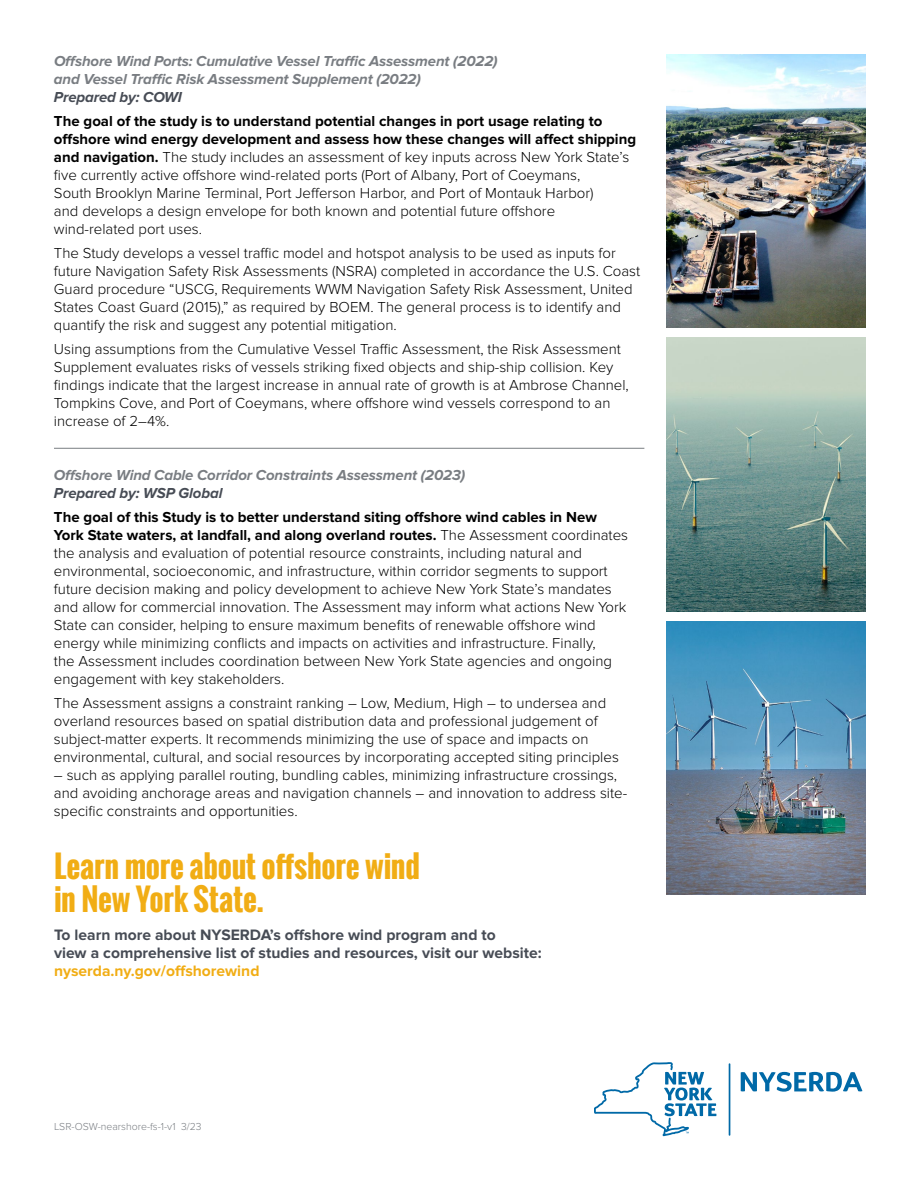
<style>
.page{position:relative;width:918px;height:1188px;background:#fff}
.page>*{position:absolute;margin:0;border:0;box-sizing:border-box;transform-origin:0 0}
.Ready_to_get_started{font:700 30px/33px "Oswald";letter-spacing:-.01em;color:#f1ad14}
.CTA{font:700 15.6px/18px "Proxima Nova";color:#474c55}
.Body{font:300 15px/18px "Proxima Nova";color:#000}
.Case_Study_Title{font:italic 700 15px/18px "Proxima Nova";letter-spacing:-.01em;color:#797d82}
.pub_code{font:300 10.5px "Proxima Nova";color:#797d82}
.s1{color:#474c55}
.s2{font-weight:700}
.s3{color:#f1ad14}
</style>
<div class="page">
<img style="left:666px;top:54px;width:199px;height:274px">
<img style="left:666px;top:621px;width:199px;height:274px">
<img style="left:666px;top:338px;width:199px;height:273px">
<hr style="left:54px;top:448px;width:590px;height:1px;background:#797d82">
<svg style="left:594px;top:1062px;width:123px;height:74px"></svg>
<svg style="left:741px;top:1072px;width:121px;height:20px"></svg>
<hr style="left:729px;top:1063px;width:1px;height:73px;background:#0069a7">
<p class="Case_Study_Title" style="left:54px;top:52px;width:445px">Offshore Wind Ports: Cumulative Vessel Traffic Assessment (2022) and Vessel Traffic Risk Assessment Supplement (2022)<br><span class="s1">Prepared by: COWI</span></p>
<p class="Body" style="left:54px;top:112px;width:584px"><span class="s2">The goal of the study is to understand potential changes in port usage relating to offshore wind energy development and assess how these changes will affect shipping and navigation.</span> The study includes an assessment of key inputs across New York State’s five currently active offshore wind-related ports (Port of Albany, Port of Coeymans,<br>South Brooklyn Marine Terminal, Port Jefferson Harbor, and Port of Montauk Harbor)<br>and develops a design envelope for both known and potential future offshore wind-related port uses.</p>
<p class="Body" style="left:54px;top:244px;width:588px">The Study develops a vessel traffic model and hotspot analysis to be used as inputs for future Navigation Safety Risk Assessments (NSRA) completed in accordance the U.S. Coast Guard procedure “USCG, Requirements WWM Navigation Safety Risk Assessment, United States Coast Guard (2015),” as required by BOEM. The general process is to identify and quantify the risk and suggest any potential mitigation.</p>
<p class="Body" style="left:54px;top:340px;width:576px">Using assumptions from the Cumulative Vessel Traffic Assessment, the Risk Assessment Supplement evaluates risks of vessels striking fixed objects and ship-ship collision. Key findings indicate that the largest increase in annual rate of growth is at Ambrose Channel, Tompkins Cove, and Port of Coeymans, where offshore wind vessels correspond to an increase of 2–4%.</p>
<p class="Case_Study_Title" style="left:54px;top:466px;width:413px">Offshore Wind Cable Corridor Constraints Assessment (2023)<br><span class="s1">Prepared by: WSP Global</span></p>
<p class="Body" style="left:54px;top:508px;width:576px"><span class="s2">The goal of this Study is to better understand siting offshore wind cables in New York State waters, at landfall, and along overland routes.</span> The Assessment coordinates the analysis and evaluation of potential resource constraints, including natural and environmental, socioeconomic, and infrastructure, within corridor segments to support future decision making and policy development to achieve New York State’s mandates and allow for commercial innovation. The Assessment may inform what actions New York State can consider, helping to ensure maximum benefits of renewable offshore wind energy while minimizing conflicts and impacts on activities and infrastructure. Finally,<br>the Assessment includes coordination between New York State agencies and ongoing engagement with key stakeholders.</p>
<p class="Body" style="left:54px;top:694px;width:566px">The Assessment assigns a constraint ranking – Low, Medium, High – to undersea and overland resources based on spatial distribution data and professional judgement of subject-matter experts. It recommends minimizing the use of space and impacts on environmental, cultural, and social resources by incorporating accepted siting principles</p>
<p class="Body" style="left:54px;top:766px;width:575px">– such as applying parallel routing, bundling cables, minimizing infrastructure crossings, and avoiding anchorage areas and navigation channels – and innovation to address site&shy;specific constraints and opportunities.</p>
<p class="Ready_to_get_started" style="left:54px;top:850px;width:368px">Learn more about offshore wind in New York State.</p>
<p class="CTA" style="left:54px;top:926px;width:489px">To learn more about NYSERDA’s offshore wind program and to<br>view a comprehensive list of studies and resources, visit our website: <span class="s3">nyserda.ny.gov/offshorewind</span></p>
<p class="pub_code" style="left:54px;top:1121px;width:149px">LSR-OSW-nearshore-fs-1-v1 3/23</p>
</div>
